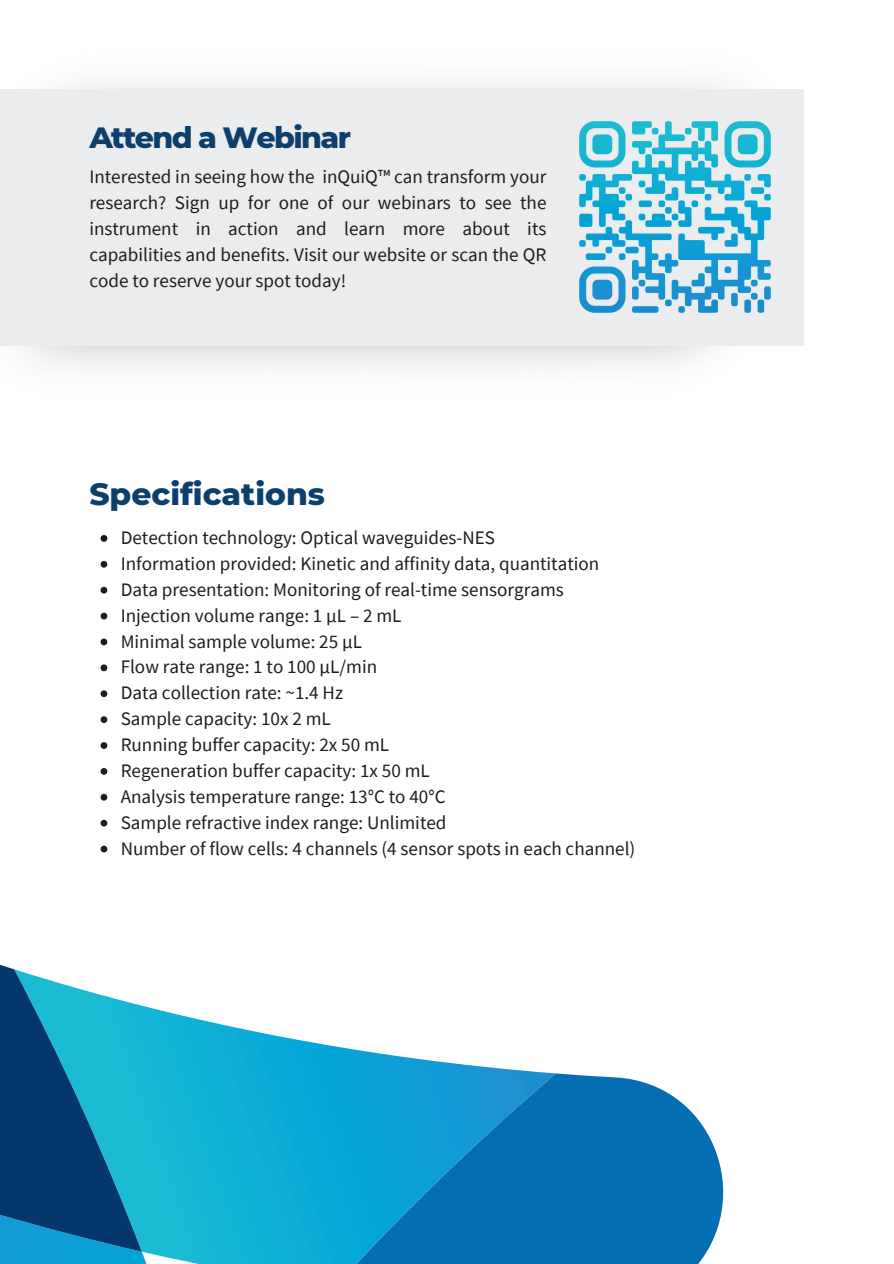
<style>
.page{position:relative;width:894px;height:1264px;background:#fff}
.page>*{position:absolute;margin:0;border:0;box-sizing:border-box;transform-origin:0 0}
.t1{font:800 31.35px "Montserrat";color:#0d3f6d}
.t2{font:800 30px "Montserrat";letter-spacing:-.055em;color:#0d3f6d}
.t3{font:19.05px/25.8px "Source Sans Pro";color:#211c1c;text-align:justify}
</style>
<div class="page">
<div style="left:0;top:89px;width:804px;height:256px;background:#ebeced"></div>
<img style="left:579px;top:121px;width:192px;height:192px">
<svg style="left:100px;top:535px;width:7px;height:7px"></svg>
<svg style="left:100px;top:561px;width:7px;height:6px"></svg>
<svg style="left:100px;top:587px;width:7px;height:6px"></svg>
<svg style="left:100px;top:612px;width:7px;height:7px"></svg>
<svg style="left:100px;top:638px;width:7px;height:7px"></svg>
<svg style="left:100px;top:664px;width:7px;height:7px"></svg>
<svg style="left:100px;top:690px;width:7px;height:7px"></svg>
<svg style="left:100px;top:716px;width:7px;height:7px"></svg>
<svg style="left:100px;top:742px;width:7px;height:7px"></svg>
<svg style="left:100px;top:768px;width:7px;height:6px"></svg>
<svg style="left:100px;top:794px;width:7px;height:6px"></svg>
<svg style="left:100px;top:819px;width:7px;height:7px"></svg>
<svg style="left:100px;top:845px;width:7px;height:7px"></svg>
<img style="left:14px;top:1005px;width:536px;height:258px">
<svg style="left:0;top:964px;width:142px;height:287px;background:#207ba2"></svg>
<svg style="left:333px;top:1073px;width:391px;height:190px;background:#1385c2"></svg>
<h2 class="t2" style="left:89px;top:115px;width:263px">Attend a Webinar</h2>
<p class="t3" style="left:89px;top:164px;width:458px">Interested in seeing how the inQuiQ™ can transform your research? Sign up for one of our webinars to see the instrument in action and learn more about its capabilities and benefits. Visit our website or scan the QR code to reserve your spot today!</p>
<h1 class="t1" style="left:89px;top:471px;width:237px">Specifications</h1>
<p class="t3" style="left:121px;top:524px;width:516px;text-align:left">Detection technology: Optical waveguides-NES<br>Information provided: Kinetic and affinity data, quantitation Data presentation: Monitoring of real-time sensorgrams Injection volume range: 1 µL – 2 mL<br>Minimal sample volume: 25 µL<br>Flow rate range: 1 to 100 µL/min<br>Data collection rate: ~1.4 Hz<br>Sample capacity: 10x 2 mL<br>Running buffer capacity: 2x 50 mL<br>Regeneration buffer capacity: 1x 50 mL<br>Analysis temperature range: 13°C to 40°C<br>Sample refractive index range: Unlimited<br>Number of flow cells: 4 channels (4 sensor spots in each channel)</p>
</div>
